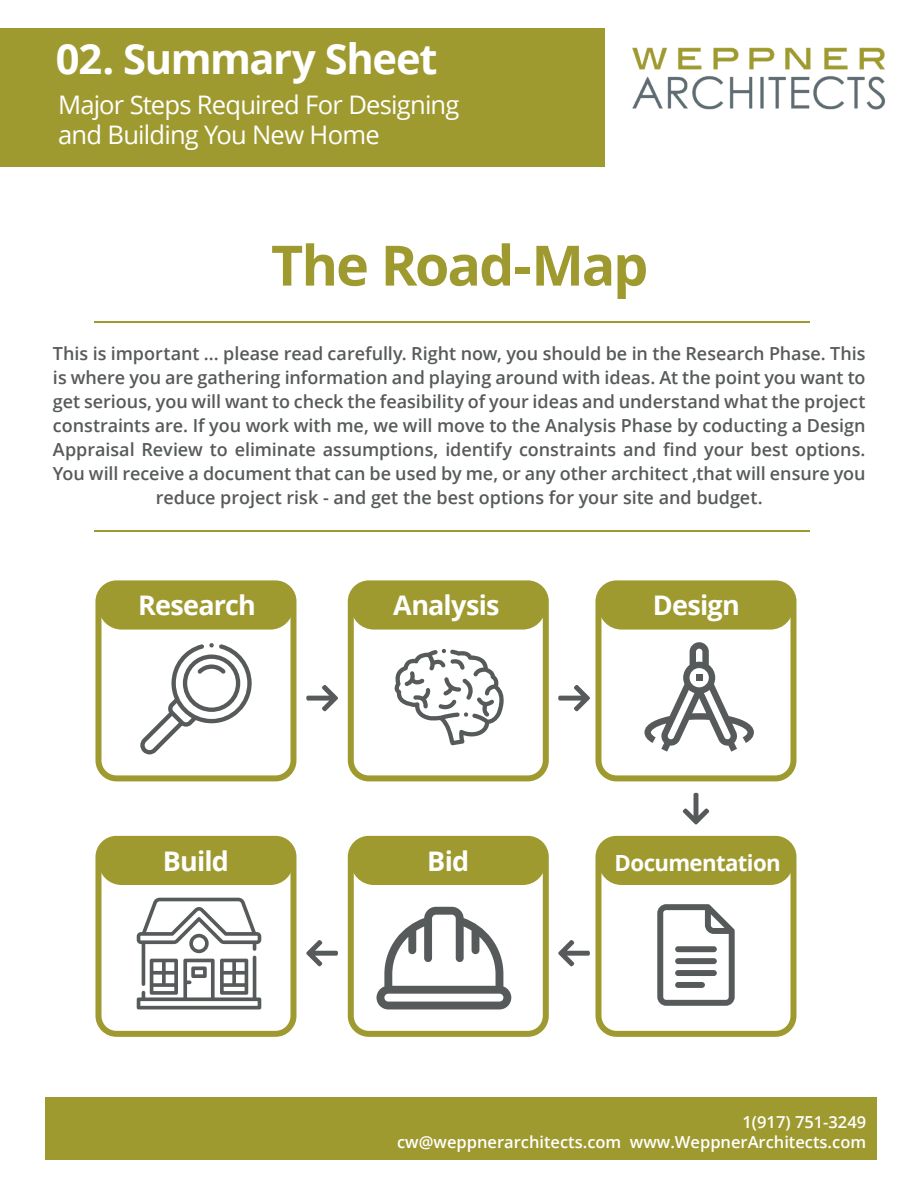
<style>
.page{position:relative;width:918px;height:1188px;background:#fff}
.page>*{position:absolute;margin:0;border:0;box-sizing:border-box;transform-origin:0 0}
.t1{font:700 55.65px "Open Sans";letter-spacing:-.035em;color:#9f9a30}
.t2{font:700 41.7px "Open Sans";letter-spacing:-.035em;color:#fff}
.t3{font:700 27px "Open Sans";letter-spacing:-.025em;color:#fff}
.t4{font:25.5px/30.8px "Open Sans";letter-spacing:-.03em;color:#fff}
.t5{font:700 22.2px "Open Sans";letter-spacing:-.03em;color:#fff}
.t6{font:600 18px/24px "Open Sans";letter-spacing:-.005em;color:#575a5b;text-align:center}
.t7{font:600 16.5px/19.8px "Open Sans";color:#fff;text-align:right}
</style>
<div class="page">
<hr style="left:95px;top:530px;width:715px;height:2px;background:#9f9a30">
<hr style="left:95px;top:322px;width:715px;height:1px;background:#9f9a30">
<div style="left:0;top:28px;width:604px;height:139px;background:#9f9a30"></div>
<img style="left:632px;top:47px;width:253px;height:63px">
<div style="left:46px;top:1097px;width:831px;height:63px;background:#9f9a30"></div>
<div style="left:95px;top:580px;width:201px;height:201px;border:6px solid #9f9a30;border-radius:18px"></div>
<div style="left:348px;top:580px;width:201px;height:201px;border:6px solid #9f9a30;border-radius:18px"></div>
<div style="left:595px;top:580px;width:201px;height:201px;border:6px solid #9f9a30;border-radius:18px"></div>
<div style="left:95px;top:836px;width:201px;height:201px;border:6px solid #9f9a30;border-radius:18px"></div>
<div style="left:348px;top:836px;width:201px;height:201px;border:6px solid #9f9a30;border-radius:18px"></div>
<div style="left:595px;top:836px;width:201px;height:201px;border:6px solid #9f9a30;border-radius:18px"></div>
<div style="left:98px;top:583px;width:195px;height:47px;background:#9f9a30;border-radius:23px"></div>
<div style="left:98px;top:839px;width:195px;height:46px;background:#9f9a30;border-radius:23px"></div>
<div style="left:351px;top:839px;width:195px;height:46px;background:#9f9a30;border-radius:23px"></div>
<div style="left:598px;top:839px;width:195px;height:46px;background:#9f9a30;border-radius:23px"></div>
<div style="left:351px;top:583px;width:195px;height:47px;background:#9f9a30;border-radius:23px"></div>
<div style="left:598px;top:583px;width:195px;height:47px;background:#9f9a30;border-radius:23px"></div>
<svg style="left:140px;top:643px;width:112px;height:111px"></svg>
<svg style="left:394px;top:649px;width:110px;height:96px"></svg>
<svg style="left:644px;top:642px;width:110px;height:110px"></svg>
<svg style="left:376px;top:907px;width:135px;height:102px"></svg>
<svg style="left:137px;top:898px;width:124px;height:111px"></svg>
<svg style="left:657px;top:904px;width:78px;height:102px"></svg>
<div style="left:675px;top:946px;width:42px;height:6px;background:#575a5b;border-radius:3px"></div>
<div style="left:675px;top:958px;width:42px;height:6px;background:#575a5b;border-radius:3px"></div>
<div style="left:675px;top:970px;width:42px;height:6px;background:#575a5b;border-radius:3px"></div>
<div style="left:675px;top:982px;width:30px;height:6px;background:#575a5b;border-radius:3px"></div>
<svg style="left:306px;top:685px;width:32px;height:26px"></svg>
<svg style="left:558px;top:685px;width:32px;height:26px"></svg>
<svg style="left:558px;top:940px;width:32px;height:26px"></svg>
<svg style="left:306px;top:940px;width:32px;height:26px"></svg>
<svg style="left:683px;top:793px;width:26px;height:31px"></svg>
<h2 class="t2" style="left:56px;top:29px;width:383px">02. Summary Sheet</h2>
<h3 class="t4" style="left:58px;top:88px;width:403px">Major Steps Required For Designing and Building You New Home</h3>
<h1 class="t1" style="left:271px;top:226px;width:379px">The Road-Map</h1>
<p class="t6" style="left:53px;top:341px;width:814px">This is important ... please read carefully. Right now, you should be in the Research Phase. This is where you are gathering information and playing around with ideas. At the point you want to get serious, you will want to check the feasibility of your ideas and understand what the project constraints are. If you work with me, we will move to the Analysis Phase by coducting a Design Appraisal Review to eliminate assumptions, identify constraints and find your best options.<br>You will receive a document that can be used by me, or any other architect ,that will ensure you reduce project risk - and get the best options for your site and budget.</p>
<h3 class="t3" style="left:138px;top:586px;width:119px">Research</h3>
<h3 class="t3" style="left:393px;top:586px;width:108px">Analysis</h3>
<h3 class="t3" style="left:163px;top:842px;width:68px">Build</h3>
<h3 class="t3" style="left:427px;top:842px;width:44px">Bid</h3>
<h3 class="t3" style="left:653px;top:586px;width:89px">Design</h3>
<p class="t5" style="left:615px;top:847px;width:168px">Documentation</p>
<p class="t7" style="left:397px;top:1112px;width:471px">1(917) 751-3249<br>cw@weppnerarchitects.com www.WeppnerArchitects.com</p>
</div>
